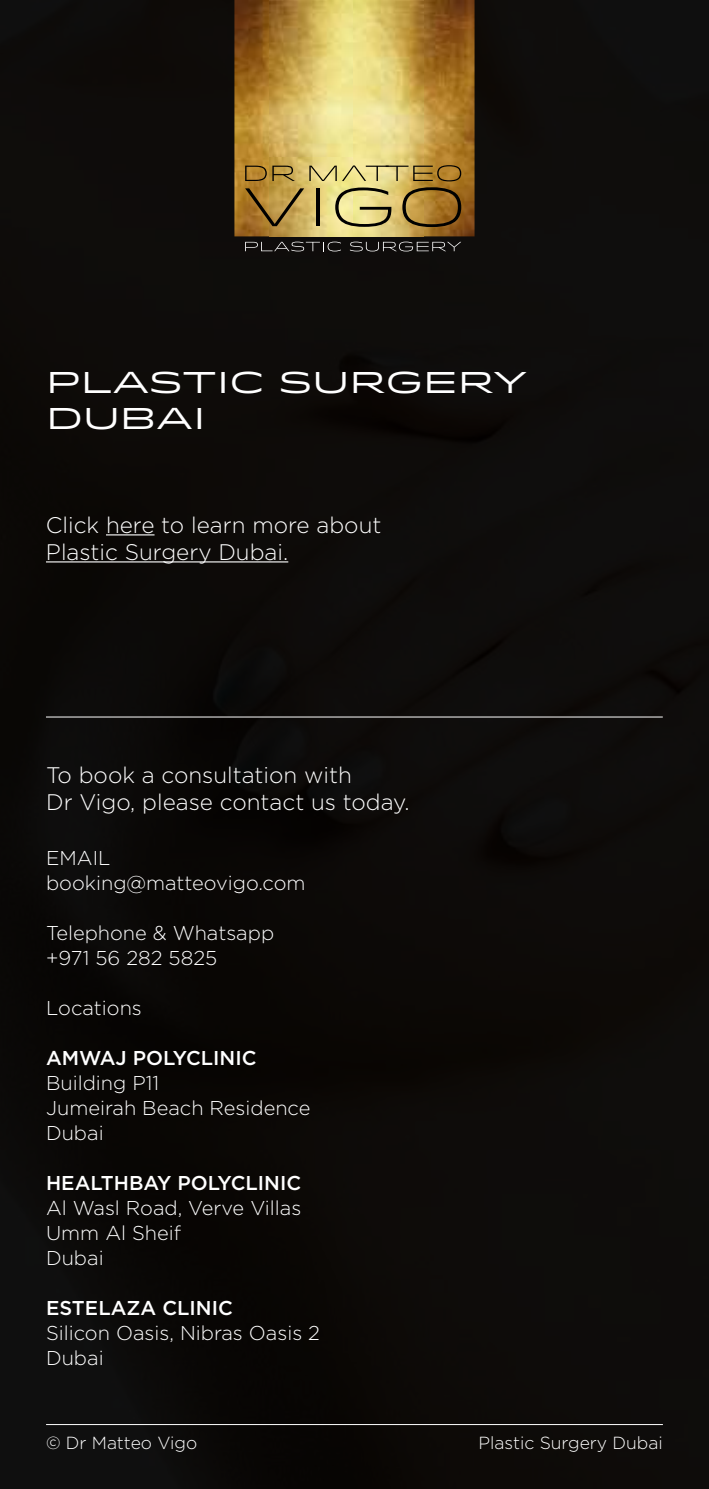
<style>
.page{position:relative;width:709px;height:1489px;background:#fff}
.page>*{position:absolute;margin:0;border:0;box-sizing:border-box;transform-origin:0 0}
.t1{font:30px/36px "Idlewild";color:#fff}
.t2{font:300 22.5px/27px "Gotham";color:#fff}
.t3{font:300 20px/25px "Gotham";color:#fff}
.t4{font:500 20px "Gotham";color:#fff}
.t5{font:300 17.5px "Gotham";color:#fff}
</style>
<div class="page">
<div style="left:0;top:0;width:709px;height:1488px;background:#0e0c0a"></div>
<hr style="left:106px;top:534px;width:48px;height:1px;background:#fff">
<hr style="left:46px;top:561px;width:242px;height:1px;background:#fff">
<hr style="left:46px;top:1423px;width:617px;height:1px;background:#fff">
<hr style="left:46px;top:716px;width:616px;height:1px;background:#fff">
<img style="left:234px;top:0;width:240px;height:236px">
<img style="left:270px;top:0;width:153px;height:236px">
<svg style="left:245px;top:188px;width:59px;height:38px;background:#a37e38"></svg>
<hr style="left:316px;top:188px;width:4px;height:38px;background:#000">
<svg style="left:335px;top:187px;width:56px;height:40px"></svg>
<svg style="left:402px;top:187px;width:59px;height:40px"></svg>
<svg style="left:245px;top:242px;width:96px;height:9px"></svg>
<svg style="left:350px;top:242px;width:111px;height:9px"></svg>
<svg style="left:245px;top:166px;width:50px;height:15px"></svg>
<svg style="left:309px;top:165px;width:152px;height:16px;background:#baa560"></svg>
<h1 class="t1" style="left:46px;top:362px;width:482px">PLASTIC SURGERY<br>DUBAI</h1>
<p class="t2" style="left:46px;top:510px;width:337px">Click here to learn more about<br>Plastic Surgery Dubai.</p>
<p class="t2" style="left:46px;top:761px;width:365px">To book a consultation with<br>Dr Vigo, please contact us today.</p>
<p class="t3" style="left:46px;top:845px;width:261px">EMAIL booking@matteovigo.com</p>
<p class="t3" style="left:46px;top:920px;width:230px">Telephone &amp; Whatsapp +971 56 282 5825</p>
<p class="t3" style="left:46px;top:995px;width:97px">Locations</p>
<p class="t4" style="left:46px;top:1044px;width:212px">AMWAJ POLYCLINIC</p>
<p class="t3" style="left:46px;top:1070px;width:266px">Building P11<br>Jumeirah Beach Residence<br>Dubai</p>
<p class="t4" style="left:46px;top:1169px;width:256px">HEALTHBAY POLYCLINIC</p>
<p class="t3" style="left:46px;top:1195px;width:257px">Al Wasl Road, Verve Villas<br>Umm Al Sheif<br>Dubai</p>
<p class="t4" style="left:46px;top:1294px;width:188px">ESTELAZA CLINIC</p>
<p class="t3" style="left:46px;top:1320px;width:275px">Silicon Oasis, Nibras Oasis 2<br>Dubai</p>
<p class="t5" style="left:46px;top:1431px;width:153px">© Dr Matteo Vigo</p>
<p class="t5" style="left:478px;top:1431px;width:186px">Plastic Surgery Dubai</p>
</div>
